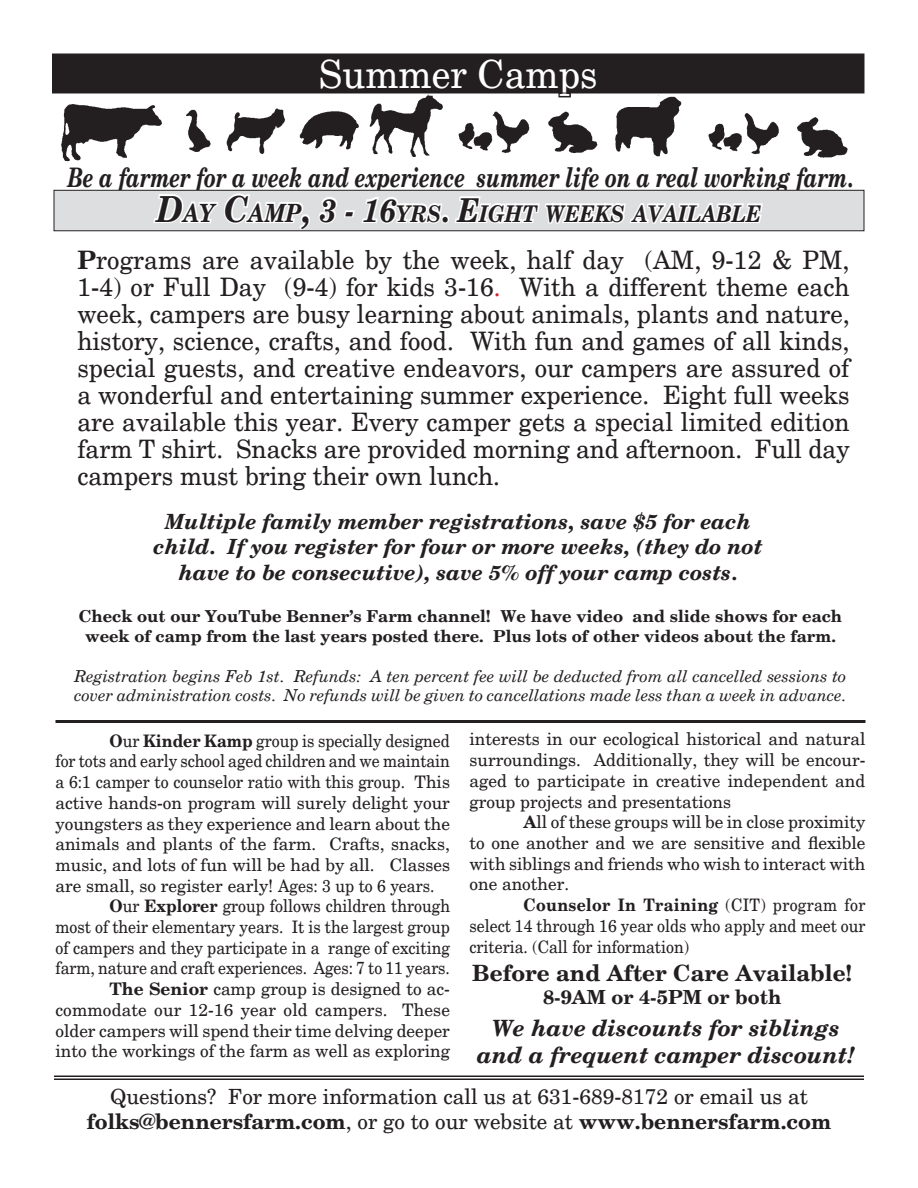
<style>
.page{position:relative;width:918px;height:1188px;background:#fff}
.page>*{position:absolute;margin:0;border:0;box-sizing:border-box;transform-origin:0 0}
.t1{font:39px "New Century Schlbk";color:#fff;scale:.96 1}
.t2{font:italic 700 27px "New Century Schlbk";color:#231f20;scale:.75 1}
.t3{font:25.5px/27px "New Century Schlbk";color:#231f20;text-align:justify}
.t4{font:italic 700 23.1px "New Century Schlbk";color:#231f20;scale:.88 1}
.t5{font:italic 700 22.5px/27px "New Century Schlbk";color:#231f20;text-align:center}
.t6{font:700 22.5px "New Century Schlbk";color:#231f20}
.t7{font:italic 700 21px/25.2px "New Century Schlbk";color:#231f20;text-align:center}
.t8{font:21px/25.2px "New Century Schlbk";color:#231f20;text-align:center}
.t9{font:700 19.5px "New Century Schlbk";color:#231f20}
.t10{font:17.25px/20.7px "New Century Schlbk";color:#231f20;text-align:justify}
.t11{font:17.25px/20.7px "New Century Schlbk";color:#231f20;text-align:justify;scale:.92 1}
.t12{font:italic 16.5px/19.8px "New Century Schlbk";color:#231f20}
.t13{font:700 16.5px/19.8px "New Century Schlbk";color:#231f20;text-align:center}
.s1{font-size:36px}
.s2{font-size:25.2px}
.s3{font-size:33px}
.s4{font-weight:700}
.s5{color:#d1232a}
</style>
<div class="page">
<img style="left:54px;top:93px;width:802px;height:69px">
<div style="left:52px;top:54px;width:812px;height:39px;background:#231f20"></div>
<svg style="left:318px;top:53px;width:282px;height:46px"></svg>
<div style="left:54px;top:190px;width:810px;height:41px;background:#dddee0"></div>
<svg style="left:152px;top:150px;width:613px;height:82px"></svg>
<div style="left:54px;top:190px;width:810px;height:41px;border:1px solid #fff"></div>
<hr style="left:54px;top:1075px;width:810px;height:2px;background:#231f20">
<hr style="left:54px;top:1079px;width:810px;height:1px;background:#231f20">
<hr style="left:56px;top:720px;width:810px;height:3px;background:#231f20">
<h1 class="t1" style="left:319px;top:50px;width:292px">Summer Camps</h1>
<h2 class="t2" style="left:68px;top:160px;width:1049px">Be a farmer for a week and experience summer life on a real working farm.</h2>
<h3 class="t4" style="left:157px;top:199px;width:689px"><span class="s1">D</span><span class="s2">AY</span> <span class="s1">C</span><span class="s2">AMP</span><span class="s1">,</span> <span class="s3">3 - 16</span>YRS<span class="s3">. E</span>IGHT WEEKS AVAILABLE</h3>
<p class="t3" style="left:77px;top:246px;width:774px"><span class="s4">P</span>rograms are available by the week, half day (AM, 9-12 &amp; PM, 1-4) or Full Day (9-4) for kids 3-16<span class="s5">.</span> With a different theme each week, campers are busy learning about animals, plants and nature, history, science, crafts, and food. With fun and games of all kinds, special guests, and creative endeavors, our campers are assured of a wonderful and entertaining summer experience. Eight full weeks are available this year. Every camper gets a special limited edition farm T shirt. Snacks are provided morning and afternoon. Full day campers must bring their own lunch.</p>
<p class="t7" style="left:154px;top:509px;width:611px">Multiple family member registrations, save $5 for each child. If you register for four or more weeks, (they do not have to be consecutive), save 5% off your camp costs.</p>
<p class="t13" style="left:79px;top:606px;width:765px">Check out our YouTube Benner’s Farm channel! We have video and slide shows for each week of camp from the last years posted there. Plus lots of other videos about the farm.</p>
<p class="t12" style="left:74px;top:665px;width:774px">Registration begins Feb 1st. Refunds: A ten percent fee will be deducted from all cancelled sessions to cover administration costs. No refunds will be given to cancellations made less than a week in advance.</p>
<p class="t11" style="left:110px;top:730px;width:372px"><span class="s4">O</span>ur <span class="s4">Kinder Kamp</span> group is specially designed</p>
<p class="t11" style="left:56px;top:751px;width:430px">for tots and early school aged children and we maintain</p>
<p class="t11" style="left:56px;top:771px;width:430px">a 6:1 camper to counselor ratio with this group. This</p>
<p class="t10" style="left:55px;top:792px;width:396px">active hands-on program will surely delight your</p>
<p class="t10" style="left:55px;top:813px;width:396px">youngsters as they experience and learn about the</p>
<p class="t10" style="left:55px;top:833px;width:396px">animals and plants of the farm. Crafts, snacks,</p>
<p class="t10" style="left:55px;top:854px;width:396px">music, and lots of fun will be had by all. Classes</p>
<p class="t10" style="left:55px;top:875px;width:381px">are small, so register early! Ages: 3 up to 6 years.</p>
<p class="t11" style="left:110px;top:895px;width:372px"><span class="s4">O</span>ur <span class="s4">Explorer</span> group follows children through</p>
<p class="t11" style="left:56px;top:916px;width:430px">most of their elementary years. It is the largest group</p>
<p class="t11" style="left:56px;top:937px;width:430px">of campers and they participate in a range of exciting</p>
<p class="t11" style="left:56px;top:958px;width:430px">farm, nature and craft experiences. Ages: 7 to 11 years.</p>
<p class="t10" style="left:110px;top:978px;width:342px"><span class="s4">The Senior</span> camp group is designed to ac-</p>
<p class="t10" style="left:56px;top:999px;width:396px">commodate our 12-16 year old campers. These</p>
<p class="t10" style="left:56px;top:1020px;width:396px">older campers will spend their time delving deeper</p>
<p class="t10" style="left:56px;top:1040px;width:396px">into the workings of the farm as well as exploring</p>
<p class="t10" style="left:470px;top:729px;width:398px">interests in our ecological historical and natural surroundings. Additionally, they will be encour&shy;aged to participate in creative independent and group projects and presentations</p>
<p class="t10" style="left:470px;top:811px;width:398px;text-indent:54px"><span class="s4">A</span>ll of these groups will be in close proximity to one another and we are sensitive and flexible with siblings and friends who wish to interact with one another.</p>
<p class="t11" style="left:469px;top:894px;width:432px;text-indent:54px"><span class="s4">Counselor In Training</span> (CIT) program for select 14 through 16 year olds who apply and meet our criteria. (Call for information)</p>
<h3 class="t6" style="left:472px;top:958px;width:382px">Before and After Care Available!</h3>
<p class="t9" style="left:543px;top:985px;width:240px">8-9AM or 4-5PM or both</p>
<h3 class="t5" style="left:477px;top:1014px;width:379px">We have discounts for siblings and a frequent camper discount!</h3>
<p class="t8" style="left:87px;top:1084px;width:746px">Questions? For more information call us at 631-689-8172 or email us at <span class="s4">folks@bennersfarm.com</span>, or go to our website at <span class="s4">www.bennersfarm.com</span></p>
</div>
